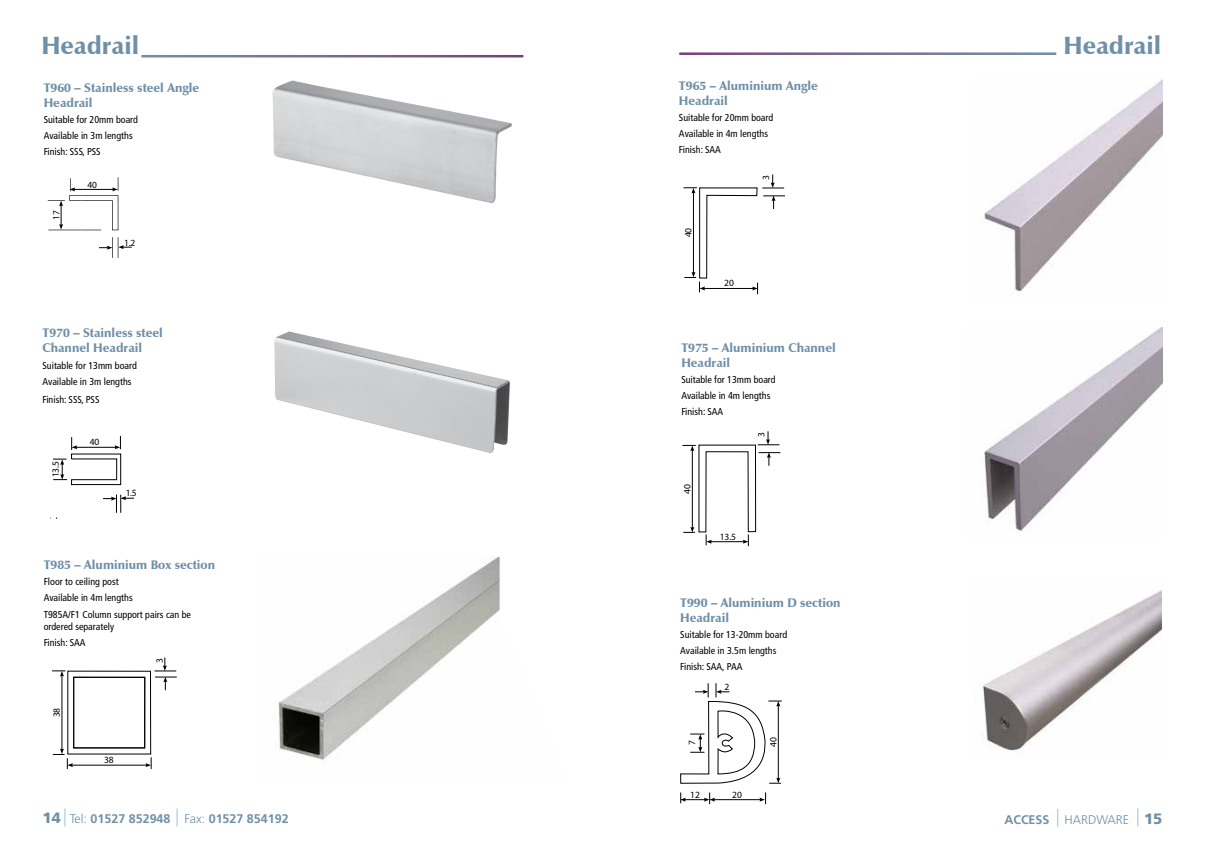
<style>
.page{position:relative;width:1205px;height:851px;background:#fff}
.page>*{position:absolute;margin:0;border:0;box-sizing:border-box;transform-origin:0 0}
.t1{font:900 25px "Zapf Humanist 601 BT";color:#7090a8}
.t2{font:900 12.5px/15px "Zapf Humanist 601 BT";color:#7090a8}
.t3{font:700 12.5px "Frutiger";color:#7090a8}
.t4{font:300 12.5px "Frutiger";color:#7090a8}
.t5{font:condensed 10px/16px "Frutiger";color:#000}
.t6{font:9.5px "Myriad";letter-spacing:-.01em;color:#000}
.t7{font:9.38px "Myriad";color:#000}
.s1{font-weight:900;font-size:15px}
.s2{font-weight:300}
.s3{font-weight:700}
</style>
<div class="page">
<img style="left:272px;top:80px;width:240px;height:123px">
<img style="left:274px;top:331px;width:236px;height:122px">
<img style="left:982px;top:80px;width:180px;height:212px">
<img style="left:275px;top:557px;width:225px;height:205px">
<img style="left:984px;top:328px;width:178px;height:203px">
<img style="left:982px;top:590px;width:179px;height:162px">
<svg style="left:1057px;top:809px;width:1px;height:17px"></svg>
<svg style="left:1137px;top:808px;width:1px;height:18px"></svg>
<svg style="left:64px;top:808px;width:2px;height:18px"></svg>
<svg style="left:176px;top:808px;width:2px;height:18px"></svg>
<img style="left:82px;top:177px;width:37px;height:81px">
<img style="left:47px;top:178px;width:35px;height:53px">
<hr style="left:74px;top:189px;width:40px;height:1px;background:#000">
<svg style="left:70px;top:187px;width:5px;height:4px"></svg>
<svg style="left:112px;top:187px;width:6px;height:4px"></svg>
<svg style="left:59px;top:201px;width:4px;height:28px"></svg>
<svg style="left:99px;top:245px;width:13px;height:5px"></svg>
<svg style="left:118px;top:245px;width:14px;height:4px"></svg>
<svg style="left:50px;top:435px;width:85px;height:84px"></svg>
<svg style="left:52px;top:657px;width:125px;height:111px"></svg>
<svg style="left:683px;top:174px;width:102px;height:120px"></svg>
<svg style="left:682px;top:431px;width:98px;height:115px"></svg>
<hr style="left:713px;top:799px;width:48px;height:1px;background:#000">
<svg style="left:759px;top:792px;width:7px;height:12px"></svg>
<svg style="left:680px;top:792px;width:35px;height:12px"></svg>
<svg style="left:680px;top:683px;width:102px;height:100px"></svg>
<div style="left:73px;top:676px;width:72px;height:72px;border:1px solid #000"></div>
<h1 class="t1" style="left:41px;top:30px;width:99px">Headrail</h1>
<p class="t2" style="left:44px;top:80px;width:157px">T960 – Stainless steel Angle<br>Headrail</p>
<p class="t5" style="left:44px;top:112px;width:96px">Suitable for 20mm board<br>Available in 3m lengths<br>Finish: SSS, PSS</p>
<p class="t7" style="left:52px;top:220px;width:11px;rotate:-90deg">17</p>
<p class="t7" style="left:88px;top:180px;width:11px">40</p>
<p class="t7" style="left:124px;top:238px;width:13px">1.2</p>
<p class="t2" style="left:43px;top:326px;width:122px">T970 – Stainless steel<br>Channel Headrail</p>
<p class="t5" style="left:43px;top:357px;width:96px">Suitable for 13mm board<br>Available in 3m lengths</p>
<p class="t5" style="left:43px;top:391px;width:58px">Finish: SSS, PSS</p>
<p class="t6" style="left:51px;top:477px;width:17px;rotate:-90deg">13.5</p>
<p class="t6" style="left:90px;top:437px;width:11px">40</p>
<p class="t6" style="left:126px;top:488px;width:12px">1.5</p>
<p class="t2" style="left:44px;top:557px;width:173px">T985 – Aluminium Box section</p>
<p class="t5" style="left:44px;top:574px;width:149px">Floor to ceiling post<br>Available in 4m lengths<br>T985A/F1 Column support pairs can be</p>
<p class="t5" style="left:44px;top:618px;width:72px">ordered separately<br>Finish: SAA</p>
<p class="t6" style="left:52px;top:717px;width:11px;rotate:-90deg">38</p>
<p class="t6" style="left:104px;top:755px;width:11px">38</p>
<p class="t6" style="left:155px;top:663px;width:6px;rotate:-90deg">3</p>
<p class="t3" style="left:43px;top:811px;width:248px"><span class="s1">14</span> <span class="s2">Tel:</span> 01527 852948 <span class="s2">Fax:</span> 01527 854192</p>
<p class="t2" style="left:679px;top:79px;width:140px">T965 – Aluminium Angle<br>Headrail</p>
<p class="t5" style="left:679px;top:110px;width:96px">Suitable for 20mm board<br>Available in 4m lengths<br>Finish: SAA</p>
<p class="t6" style="left:683px;top:237px;width:11px;rotate:-90deg">40</p>
<p class="t6" style="left:761px;top:180px;width:6px;rotate:-90deg">3</p>
<p class="t6" style="left:724px;top:278px;width:11px">20</p>
<p class="t2" style="left:681px;top:340px;width:156px">T975 – Aluminium Channel<br>Headrail</p>
<p class="t5" style="left:681px;top:371px;width:96px">Suitable for 13mm board<br>Available in 4m lengths<br>Finish: SAA</p>
<p class="t6" style="left:682px;top:493px;width:11px;rotate:-90deg">40</p>
<p class="t6" style="left:756px;top:437px;width:6px;rotate:-90deg">3</p>
<p class="t6" style="left:720px;top:531px;width:18px">13.5</p>
<p class="t2" style="left:680px;top:595px;width:162px">T990 – Aluminium D section<br>Headrail</p>
<p class="t5" style="left:680px;top:626px;width:108px">Suitable for 13-20mm board<br>Available in 3.5m lengths<br>Finish: SAA, PAA</p>
<p class="t6" style="left:687px;top:745px;width:6px;rotate:-90deg">7</p>
<p class="t6" style="left:690px;top:789px;width:11px">12</p>
<p class="t6" style="left:724px;top:681px;width:6px">2</p>
<p class="t6" style="left:732px;top:790px;width:11px">20</p>
<p class="t6" style="left:768px;top:746px;width:11px;rotate:-90deg">40</p>
<h1 class="t1" style="left:1063px;top:30px;width:99px">Headrail</h1>
<p class="t4" style="left:1004px;top:812px;width:160px"><span class="s3">ACCESS</span> HARDWARE <span class="s1">15</span></p>
</div>
